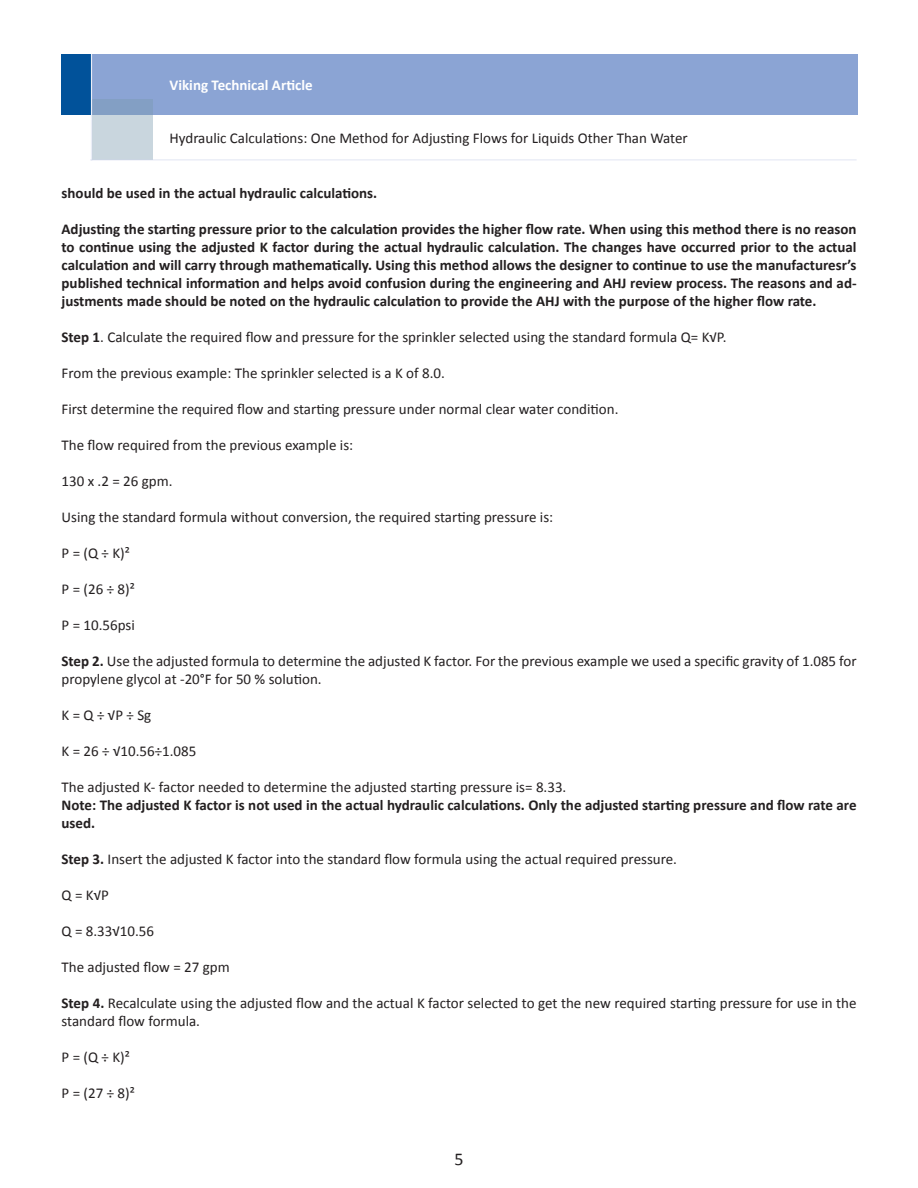
<style>
.page{position:relative;width:918px;height:1188px;background:#fff}
.page>*{position:absolute;margin:0;border:0;box-sizing:border-box;transform-origin:0 0}
.t1{font:18px "Calibri";color:#231f20}
.t2{font:15px/18px "Calibri";color:#231f20}
.t3{font:700 15px/18px "Calibri";color:#231f20;text-align:justify}
.t4{font:700 15px "Calibri";color:#fff}
.s1{font-weight:700}
</style>
<div class="page">
<div style="left:62px;top:54px;width:29px;height:60px;background:#01529a"></div>
<div style="left:92px;top:54px;width:766px;height:60px;background:#8ba4d4"></div>
<svg style="left:92px;top:99px;width:60px;height:60px;fill:#c9d6de"></svg>
<hr style="left:91px;top:54px;width:1px;height:107px;background:#ccd4eb">
<hr style="left:90px;top:159px;width:767px;height:2px;background:#ccd4eb">
<p class="t4" style="left:170px;top:74px;width:145px">Viking Technical Article</p>
<p class="t2" style="left:170px;top:129px;width:520px">Hydraulic Calculations: One Method for Adjusting Flows for Liquids Other Than Water</p>
<p class="t3" style="left:62px;top:183px;width:317px">should be used in the actual hydraulic calculations.</p>
<p class="t3" style="left:62px;top:219px;width:797px">Adjusting the starting pressure prior to the calculation provides the higher flow rate. When using this method there is no reason to continue using the adjusted K factor during the actual hydraulic calculation. The changes have occurred prior to the actual calculation and will carry through mathematically. Using this method allows the designer to continue to use the manufacturesr’s published technical information and helps avoid confusion during the engineering and AHJ review process. The reasons and ad&shy;justments made should be noted on the hydraulic calculation to provide the AHJ with the purpose of the higher flow rate.</p>
<p class="t2" style="left:62px;top:327px;width:667px"><span class="s1">Step 1</span>. Calculate the required flow and pressure for the sprinkler selected using the standard formula Q= K√P.</p>
<p class="t2" style="left:62px;top:363px;width:385px">From the previous example: The sprinkler selected is a K of 8.0.</p>
<p class="t2" style="left:62px;top:399px;width:558px">First determine the required flow and starting pressure under normal clear water condition.</p>
<p class="t2" style="left:62px;top:435px;width:293px">The flow required from the previous example is:</p>
<p class="t2" style="left:62px;top:471px;width:113px">130 x .2 = 26 gpm.</p>
<p class="t2" style="left:62px;top:507px;width:493px">Using the standard formula without conversion, the required starting pressure is:</p>
<p class="t2" style="left:62px;top:543px;width:70px">P = (Q ÷ K)²</p>
<p class="t2" style="left:62px;top:579px;width:75px">P = (26 ÷ 8)²</p>
<p class="t2" style="left:62px;top:615px;width:75px">P = 10.56psi</p>
<p class="t2" style="left:62px;top:651px;width:797px"><span class="s1">Step 2.</span> Use the adjusted formula to determine the adjusted K factor. For the previous example we used a specific gravity of 1.085 for propylene glycol at -20°F for 50 % solution.</p>
<p class="t2" style="left:62px;top:705px;width:91px">K = Q ÷ √P ÷ Sg</p>
<p class="t2" style="left:62px;top:741px;width:136px">K = 26 ÷ √10.56÷1.085</p>
<p class="t2" style="left:62px;top:777px;width:506px">The adjusted K- factor needed to determine the adjusted starting pressure is= 8.33.</p>
<p class="t3" style="left:62px;top:795px;width:797px">Note: The adjusted K factor is not used in the actual hydraulic calculations. Only the adjusted starting pressure and flow rate are used.</p>
<p class="t2" style="left:62px;top:849px;width:617px"><span class="s1">Step 3.</span> Insert the adjusted K factor into the standard flow formula using the actual required pressure.</p>
<p class="t2" style="left:62px;top:885px;width:49px">Q = K√P</p>
<p class="t2" style="left:62px;top:921px;width:94px">Q = 8.33√10.56</p>
<p class="t2" style="left:62px;top:957px;width:170px">The adjusted flow = 27 gpm</p>
<p class="t2" style="left:62px;top:993px;width:797px"><span class="s1">Step 4.</span> Recalculate using the adjusted flow and the actual K factor selected to get the new required starting pressure for use in the standard flow formula.</p>
<p class="t2" style="left:62px;top:1047px;width:70px">P = (Q ÷ K)²</p>
<p class="t2" style="left:62px;top:1083px;width:75px">P = (27 ÷ 8)²</p>
<p class="t1" style="left:454px;top:1146px;width:11px">5</p>
</div>
